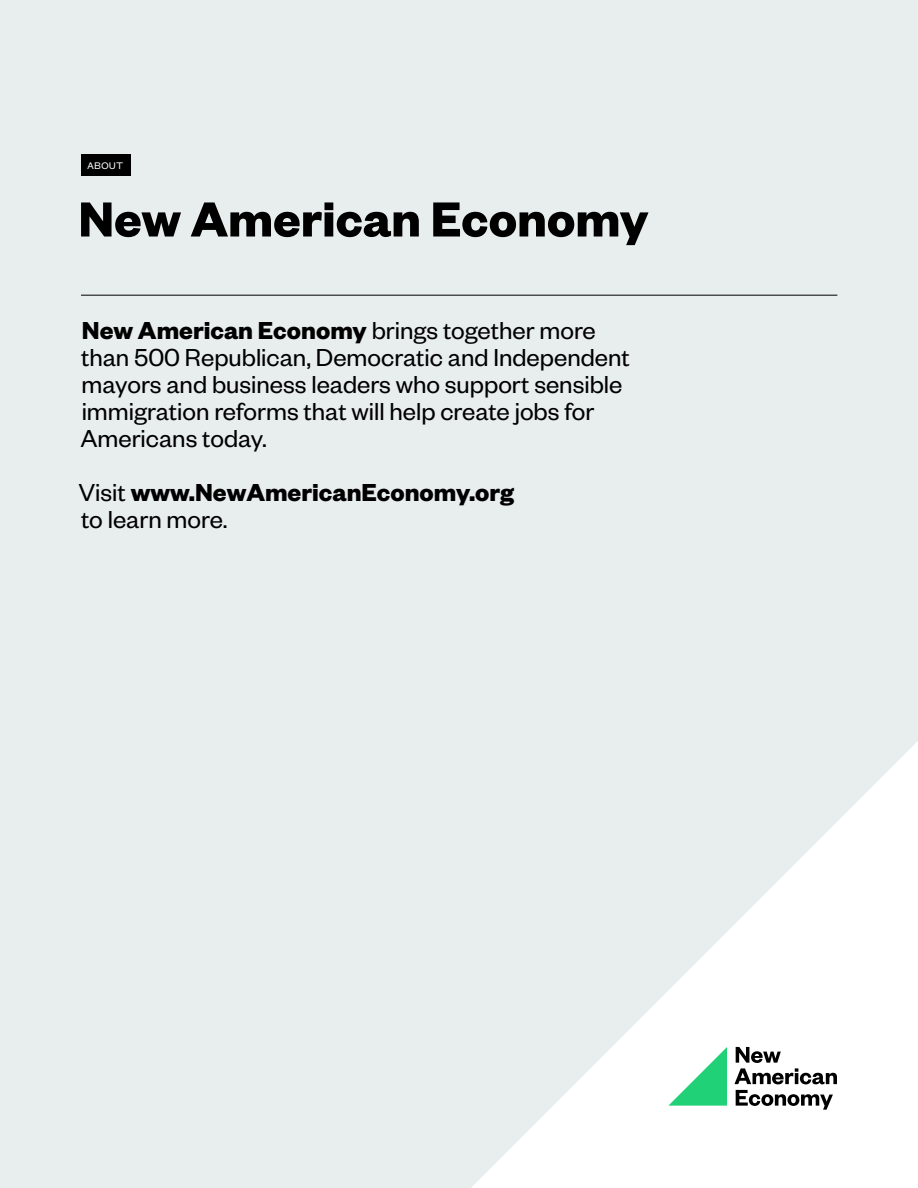
<style>
.page{position:relative;width:918px;height:1188px;background:#e8eeee}
.page>*{position:absolute;margin:0;border:0;box-sizing:border-box;transform-origin:0 0}
.t1{font:700 54px "Founders Grotesk";color:#000}
.t2{font:27px/27px "Founders Grotesk";color:#000}
.t3{font:700 27px/27px "Founders Grotesk";color:#000}
.t4{font:10.5px "Founders Grotesk Text";color:#fff}
.s1{font-weight:700}
.s2{font-weight:400}
</style>
<div class="page">
<div style="left:81px;top:154px;width:50px;height:21px;background:#000"></div>
<svg style="left:471px;top:741px;width:447px;height:447px"></svg>
<hr style="left:81px;top:295px;width:756px;height:1px;background:#000">
<svg style="left:734px;top:1047px;width:103px;height:37px;background:#b7b7b7"></svg>
<svg style="left:736px;top:1090px;width:97px;height:20px;background:#a4a4a4"></svg>
<svg style="left:668px;top:1047px;width:59px;height:59px;background:#91e8bc"></svg>
<p class="t4" style="left:87px;top:158px;width:38px">ABOUT</p>
<h1 class="t1" style="left:78px;top:185px;width:571px">New American Economy</h1>
<p class="t2" style="left:80px;top:316px;width:551px"><span class="s1">New American Economy</span> brings together more than 500 Republican, Democratic and Independent mayors and business leaders who support sensible immigration reforms that will help create jobs for Americans today.</p>
<p class="t3" style="left:78px;top:478px;width:437px"><span class="s2">Visit</span> www.NewAmericanEconomy.org <span class="s2">to learn more.</span></p>
</div>
